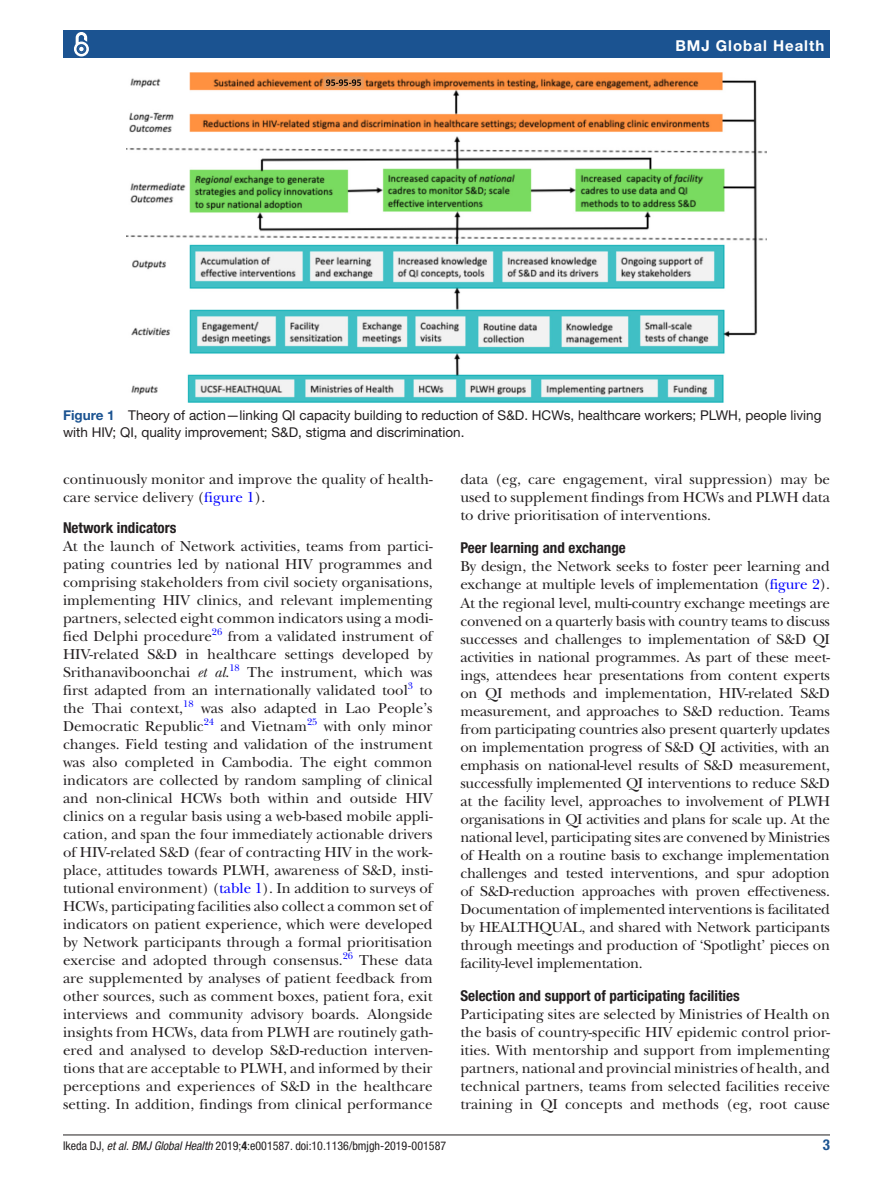
<style>
.page{position:relative;width:893px;height:1191px;background:#fff}
.page>*{position:absolute;margin:0;border:0;box-sizing:border-box;transform-origin:0 0}
.t1{font:15px/18px "New Baskerville";color:#231f20;text-align:justify}
.t2{font:700 condensed 15px "Helvetica Neue LT Std";color:#231f20}
.t3{font:700 15px "Helvetica Neue LT Std";letter-spacing:.065em;color:#fff}
.t4{font:700 condensed 15px "Helvetica Neue LT Std";color:#1b5391}
.t5{font:13.5px/16.2px "Helvetica Neue LT Std";color:#231f20}
.t6{font:condensed 12px "Helvetica Neue LT Std";color:#231f20}
.t7{font:9.9px "New Baskerville";color:#00f}
.s1{font-weight:700;color:#1b5391}
.s2{color:#00f}
.s3{font-style:italic}
.s4{font-weight:700}
</style>
<div class="page">
<hr style="left:63px;top:1134px;width:767px;height:1px;background:#231f20">
<div style="left:63px;top:31px;width:767px;height:27px;background:#1b5391"></div>
<svg style="left:74px;top:32px;width:15px;height:25px"></svg>
<div style="left:78px;top:45px;width:7px;height:8px;border:1px solid #1b5391;border-radius:50%"></div>
<img style="left:126px;top:73px;width:641px;height:330px">
<p class="t3" style="left:675px;top:36px;width:150px">BMJ Global Health</p>
<p class="t5" style="left:63px;top:407px;width:760px"><span class="s1">Figure 1</span> Theory of action—linking QI capacity building to reduction of S&amp;D. HCWs, healthcare workers; PLWH, people living with HIV; QI, quality improvement; S&amp;D, stigma and discrimination.</p>
<p class="t1" style="left:63px;top:470px;width:371px">continuously monitor and improve the quality of health&shy;care service delivery (<span class="s2">figure 1</span>).</p>
<p class="t2" style="left:63px;top:519px;width:115px">Network indicators</p>
<p class="t1" style="left:63px;top:537px;width:371px">At the launch of Network activities, teams from partici&shy;pating countries led by national HIV programmes and comprising stakeholders from civil society organisations, implementing HIV clinics, and relevant implementing partners, selected eight common indicators using a modi&shy;fied Delphi procedure</p>
<p class="t1" style="left:460px;top:470px;width:371px">data (eg, care engagement, viral suppression) may be used to supplement findings from HCWs and PLWH data to drive prioritisation of interventions.</p>
<p class="t2" style="left:460px;top:539px;width:167px">Peer learning and exchange</p>
<p class="t1" style="left:460px;top:558px;width:371px">By design, the Network seeks to foster peer learning and exchange at multiple levels of implementation (<span class="s2">figure 2</span>).<br>At the regional level, multi-country exchange meetings are convened on a quarterly basis with country teams to discuss successes and challenges to implementation of S&amp;D QI activities in national programmes. As part of these meet&shy;ings, attendees hear presentations from content experts on QI methods and implementation, HIV-related S&amp;D measurement, and approaches to S&amp;D reduction. Teams from participating countries also present quarterly updates on implementation progress of S&amp;D QI activities, with an emphasis on national-level results of S&amp;D measurement, successfully implemented QI interventions to reduce S&amp;D at the facility level, approaches to involvement of PLWH organisations in QI activities and plans for scale up. At the national level, participating sites are convened by Ministries of Health on a routine basis to exchange implementation challenges and tested interventions, and spur adoption of S&amp;D-reduction approaches with proven effectiveness.<br>Documentation of implemented interventions is facilitated by HEALTHQUAL, and shared with Network participants through meetings and production of ‘Spotlight’ pieces on facility-level implementation.</p>
<p class="t2" style="left:460px;top:987px;width:281px">Selection and support of participating facilities</p>
<p class="t1" style="left:460px;top:1005px;width:371px">Participating sites are selected by Ministries of Health on the basis of country-specific HIV epidemic control prior&shy;ities. With mentorship and support from implementing partners, national and provincial ministries of health, and technical partners, teams from selected facilities receive training in QI concepts and methods (eg, root cause</p>
<p class="t7" style="left:212px;top:625px;width:12px">26</p>
<p class="t1" style="left:63px;top:627px;width:371px;text-indent:165px">from a validated instrument of HIV-related S&amp;D in healthcare settings developed by Srithanaviboonchai <span class="s3">et al</span>.</p>
<p class="t7" style="left:229px;top:661px;width:12px">18</p>
<p class="t1" style="left:63px;top:663px;width:371px;text-indent:184px">The instrument, which was first adapted from an internationally validated tool</p>
<p class="t7" style="left:408px;top:679px;width:7px">3</p>
<p class="t1" style="left:419px;top:681px;width:15px">to</p>
<p class="t1" style="left:63px;top:699px;width:122px">the Thai context,</p>
<p class="t7" style="left:183px;top:697px;width:12px">18</p>
<p class="t1" style="left:63px;top:699px;width:371px;text-indent:138px">was also adapted in Lao People’s<br>Democratic Republic</p>
<p class="t7" style="left:204px;top:715px;width:12px">24</p>
<p class="t1" style="left:221px;top:717px;width:88px">and Vietnam</p>
<p class="t7" style="left:307px;top:715px;width:12px">25</p>
<p class="t1" style="left:63px;top:717px;width:371px;text-indent:261px">with only minor changes. Field testing and validation of the instrument was also completed in Cambodia. The eight common indicators are collected by random sampling of clinical and non-clinical HCWs both within and outside HIV clinics on a regular basis using a web-based mobile appli&shy;cation, and span the four immediately actionable drivers of HIV-related S&amp;D (fear of contracting HIV in the work&shy;place, attitudes towards PLWH, awareness of S&amp;D, insti&shy;tutional environment) (<span class="s2">table 1</span>). In addition to surveys of HCWs, participating facilities also collect a common set of indicators on patient experience, which were developed by Network participants through a formal prioritisation exercise and adopted through consensus.</p>
<p class="t7" style="left:343px;top:949px;width:12px">26</p>
<p class="t1" style="left:63px;top:951px;width:371px;text-indent:296px">These data are supplemented by analyses of patient feedback from other sources, such as comment boxes, patient fora, exit interviews and community advisory boards. Alongside insights from HCWs, data from PLWH are routinely gath&shy;ered and analysed to develop S&amp;D-reduction interven&shy;tions that are acceptable to PLWH, and informed by their perceptions and experiences of S&amp;D in the healthcare setting. In addition, findings from clinical performance</p>
<p class="t6" style="left:63px;top:1138px;width:385px">Ikeda DJ, <span class="s3">et al</span>. <span class="s3">BMJ Global Health</span> 2019;<span class="s4">4</span>:e001587. doi:10.1136/bmjgh-2019-001587</p>
<p class="t4" style="left:823px;top:1135px;width:9px">3</p>
</div>
